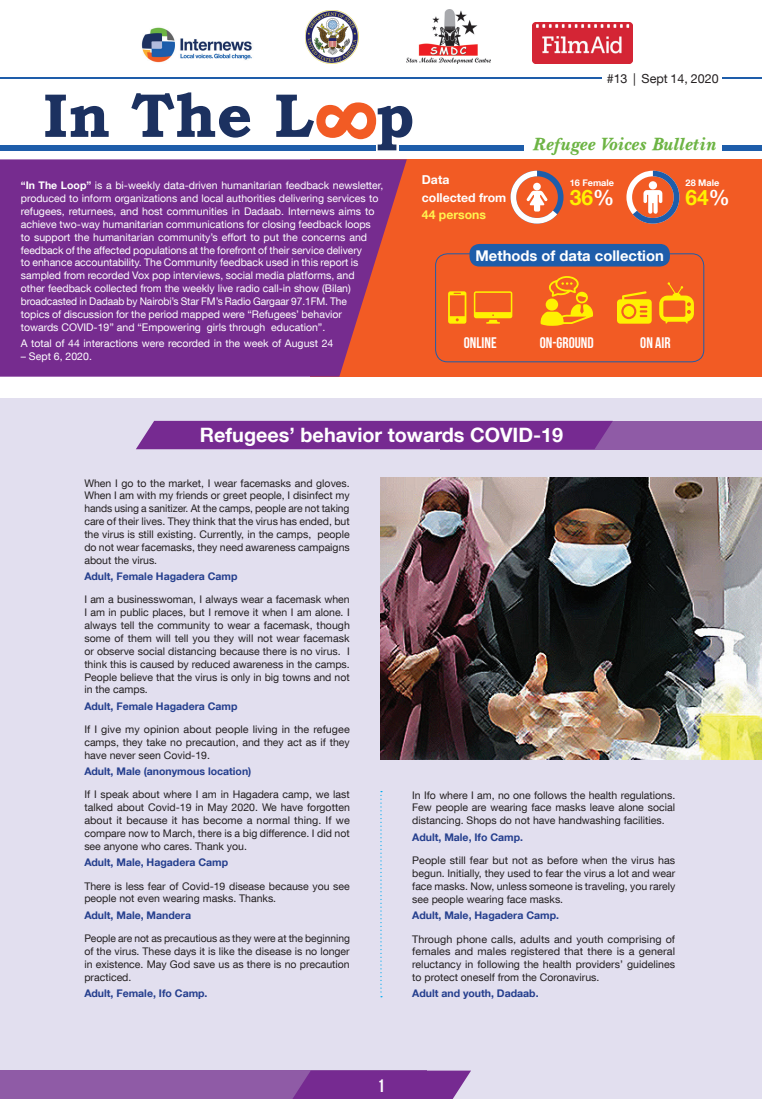
<style>
.page{position:relative;width:762px;height:1099px;background:#fff}
.page>*{position:absolute;margin:0;border:0;box-sizing:border-box;transform-origin:0 0}
.t1{font:700 21.25px "Helvetica Neue LT Com";color:#fff101}
.t2{font:700 19.75px "Helvetica Neue LT Com";color:#fff}
.t3{font:18.25px "Baskerville Black SSK Italic";color:#6db444}
.t4{font:18.12px "Bebas Neue";color:#fff}
.t5{font:15.38px "Bebas Neue";color:#fff}
.t6{font:700 14.75px "Helvetica Neue LT Com";color:#fff}
.t7{font:12.5px "Helvetica Neue LT Com";color:#231f20}
.t8{font:700 12.25px/17.5px "Helvetica Neue LT Com";color:#fff}
.t9{font:700 12.25px "Helvetica Neue LT Com";color:#fff34f}
.t10{font:10.5px/12.9px "Helvetica Neue LT Com";color:#231f20;text-align:justify}
.t11{font:10.5px/12.9px "Helvetica Neue LT Com";color:#fff}
.t12{font:700 10.5px "Helvetica Neue LT Com";color:#253f8e}
.t13{font:700 9.12px "Helvetica Neue LT Com";color:#fff}
.s1{font-weight:700}
.s2{color:#fff}
</style>
<div class="page">
<div style="left:310px;top:159px;width:451px;height:217px;background:#f25b24"></div>
<svg style="left:0;top:159px;width:407px;height:217px;background:#7f2f87"></svg>
<svg style="left:45px;top:92px;width:367px;height:58px"></svg>
<div style="left:0;top:145px;width:375px;height:5px;background:#1e5daa"></div>
<div style="left:399px;top:145px;width:125px;height:5px;background:#1e5daa"></div>
<div style="left:723px;top:145px;width:39px;height:5px;background:#1e5daa"></div>
<hr style="left:0;top:78px;width:602px;height:1px;background:#1e5daa">
<hr style="left:723px;top:78px;width:39px;height:1px;background:#1e5daa">
<img style="left:141px;top:27px;width:111px;height:36px">
<img style="left:533px;top:22px;width:100px;height:41px">
<img style="left:306px;top:10px;width:53px;height:53px">
<img style="left:407px;top:9px;width:83px;height:54px">
<svg style="left:617px;top:291px;width:35px;height:33px"></svg>
<div style="left:623px;top:306px;width:11px;height:11px;background:#fff101;border-radius:50%"></div>
<svg style="left:659px;top:282px;width:35px;height:42px"></svg>
<svg style="left:474px;top:291px;width:38px;height:33px"></svg>
<svg style="left:448px;top:291px;width:18px;height:33px"></svg>
<svg style="left:540px;top:276px;width:53px;height:50px"></svg>
<div style="left:435px;top:253px;width:269px;height:109px;border:1px solid #1e5daa;border-radius:12px"></div>
<div style="left:469px;top:244px;width:201px;height:22px;background:#1e5daa;border-radius:10px"></div>
<div style="left:0;top:399px;width:762px;height:699px;background:#e2dfef"></div>
<div style="left:440px;top:421px;width:322px;height:28px;background:#8f5ba6"></div>
<div style="left:0;top:1070px;width:426px;height:28px;background:#8f5ba6"></div>
<div style="left:136px;top:421px;width:477px;height:28px;background:#762a91"></div>
<svg style="left:293px;top:1070px;width:178px;height:28px;background:#7d3697"></svg>
<svg style="left:380px;top:791px;width:2px;height:206px"></svg>
<img style="left:380px;top:477px;width:382px;height:282px">
<svg style="left:626px;top:171px;width:53px;height:53px"></svg>
<svg style="left:510px;top:171px;width:53px;height:53px"></svg>
<p class="t7" style="left:607px;top:71px;width:113px">#13 | Sept 14, 2020</p>
<p class="t11" style="left:21px;top:179px;width:364px"><span class="s1">“In The Loop”</span> is a bi-weekly data-driven humanitarian feedback newsletter, produced to inform organizations and local authorities delivering services to refugees, returnees, and host communities in Dadaab. Internews aims to achieve two-way humanitarian communications for closing feedback loops<br>to support the humanitarian community’s effort to put the concerns and feedback of the affected populations at the forefront of their service delivery<br>to enhance accountability. The Community feedback used in this report is sampled from recorded Vox pop interviews, social media platforms, and<br>other feedback collected from the weekly live radio call-in show (Bilan) broadcasted in Dadaab by Nairobi’s Star FM’s Radio Gargaar 97.1FM. The<br>topics of discussion for the period mapped were “Refugees’ behavior<br>towards COVID-19” and “Empowering girls through education”.</p>
<p class="t11" style="left:21px;top:337px;width:314px">A total of 44 interactions were recorded in the week of August 24</p>
<p class="t11" style="left:21px;top:349px;width:73px">– Sept 6, 2020.</p>
<p class="t8" style="left:422px;top:170px;width:86px">Data<br>collected from</p>
<p class="t9" style="left:422px;top:207px;width:66px">44 persons</p>
<h3 class="t3" style="left:533px;top:133px;width:186px">Refugee Voices Bulletin</h3>
<p class="t13" style="left:570px;top:176px;width:46px">16 Female</p>
<p class="t13" style="left:685px;top:176px;width:35px">28 Male</p>
<h1 class="t1" style="left:570px;top:184px;width:46px">36<span class="s2">%</span></h1>
<h1 class="t1" style="left:685px;top:184px;width:46px">64<span class="s2">%</span></h1>
<h3 class="t6" style="left:475px;top:246px;width:190px">Methods of data collection</h3>
<h3 class="t5" style="left:464px;top:334px;width:34px">ONLINE</h3>
<h3 class="t5" style="left:540px;top:334px;width:55px">ON-GROUND</h3>
<h3 class="t5" style="left:640px;top:334px;width:32px">ON AIR</h3>
<h2 class="t2" style="left:200px;top:422px;width:365px">Refugees’ behavior towards COVID-19</h2>
<p class="t10" style="left:84px;top:476px;width:267px">When I go to the market, I wear facemasks and gloves.<br>When I am with my friends or greet people, I disinfect my hands using a sanitizer. At the camps, people are not taking care of their lives. They think that the virus has ended, but the virus is still existing. Currently, in the camps, people do not wear facemasks, they need awareness campaigns about the virus.</p>
<p class="t12" style="left:84px;top:569px;width:155px">Adult, Female Hagadera Camp</p>
<p class="t10" style="left:84px;top:593px;width:267px">I am a businesswoman, I always wear a facemask when I am in public places, but I remove it when I am alone. I always tell the community to wear a facemask, though some of them will tell you they will not wear facemask or observe social distancing because there is no virus. I think this is caused by reduced awareness in the camps.<br>People believe that the virus is only in big towns and not in the camps.</p>
<p class="t12" style="left:84px;top:699px;width:155px">Adult, Female Hagadera Camp</p>
<p class="t10" style="left:84px;top:722px;width:267px">If I give my opinion about people living in the refugee camps, they take no precaution, and they act as if they have never seen Covid-19.</p>
<p class="t12" style="left:84px;top:764px;width:169px">Adult, Male (anonymous location)</p>
<p class="t10" style="left:84px;top:788px;width:267px">If I speak about where I am in Hagadera camp, we last talked about Covid-19 in May 2020. We have forgotten about it because it has become a normal thing. If we compare now to March, there is a big difference. I did not see anyone who cares. Thank you.</p>
<p class="t12" style="left:84px;top:855px;width:145px">Adult, Male, Hagadera Camp</p>
<p class="t10" style="left:84px;top:879px;width:267px">There is less fear of Covid-19 disease because you see people not even wearing masks. Thanks.</p>
<p class="t12" style="left:84px;top:908px;width:108px">Adult, Male, Mandera</p>
<p class="t10" style="left:84px;top:931px;width:267px">People are not as precautious as they were at the beginning of the virus. These days it is like the disease is no longer in existence. May God save us as there is no precaution practiced.</p>
<p class="t12" style="left:84px;top:986px;width:125px">Adult, Female, Ifo Camp.</p>
<p class="t10" style="left:412px;top:788px;width:264px">In Ifo where I am, no one follows the health regulations.<br>Few people are wearing face masks leave alone social distancing. Shops do not have handwashing facilities.</p>
<p class="t12" style="left:412px;top:830px;width:112px">Adult, Male, Ifo Camp.</p>
<p class="t10" style="left:412px;top:853px;width:265px">People still fear but not as before when the virus has begun. Initially, they used to fear the virus a lot and wear face masks. Now, unless someone is traveling, you rarely see people wearing face masks.</p>
<p class="t12" style="left:412px;top:908px;width:148px">Adult, Male, Hagadera Camp.</p>
<p class="t10" style="left:412px;top:932px;width:264px">Through phone calls, adults and youth comprising of females and males registered that there is a general reluctancy in following the health providers’ guidelines to protect oneself from the Coronavirus.</p>
<p class="t12" style="left:412px;top:986px;width:128px">Adult and youth, Dadaab.</p>
<h3 class="t4" style="left:377px;top:1075px;width:9px">1</h3>
</div>
